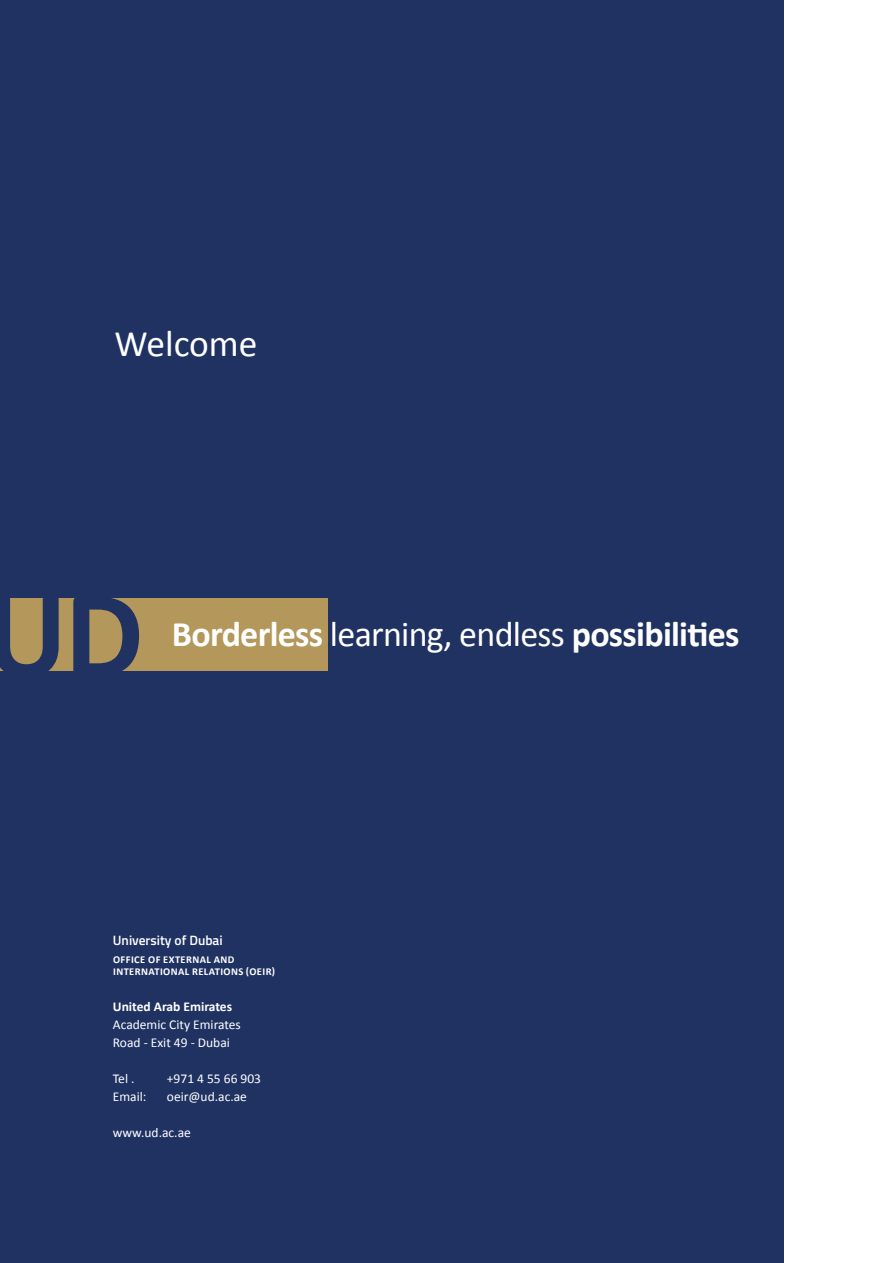
<style>
.page{position:relative;width:893px;height:1263px;background:#fff}
.page>*{position:absolute;margin:0;border:0;box-sizing:border-box;transform-origin:0 0}
.t1{font:700 125.25px "Calibri";color:#203262}
.t2{font:37.5px "Calibri";color:#fff}
.t3{font:700 36px "Calibri";letter-spacing:-.02em;color:#fff}
.t4{font:13.5px/18px "Calibri";color:#fff}
.t5{font:700 13.5px "Calibri";color:#fff}
.t6{font:600 13.5px "Titillium Web";color:#fff}
.t7{font:700 10.5px/12px "Calibri";letter-spacing:.04em;color:#fff}
.s1{font-weight:400}
</style>
<div class="page">
<div style="left:0;top:0;width:783px;height:1263px;background:#203262"></div>
<div style="left:0;top:598px;width:327px;height:72px;background:#b4975a"></div>
<h2 class="t2" style="left:114px;top:318px;width:145px">Welcome</h2>
<h1 class="t1" style="left:-15px;top:546px;width:160px">UD</h1>
<h3 class="t3" style="left:172px;top:609px;width:569px">Borderless <span class="s1">learning, endless</span> possibilities</h3>
<p class="t6" style="left:113px;top:930px;width:111px">University of Dubai</p>
<p class="t7" style="left:113px;top:953px;width:163px">OFFICE OF EXTERNAL AND<br>INTERNATIONAL RELATIONS (OEIR)</p>
<p class="t5" style="left:113px;top:997px;width:121px">United Arab Emirates</p>
<p class="t4" style="left:113px;top:1015px;width:129px">Academic City Emirates<br>Road - Exit 49 - Dubai</p>
<p class="t4" style="left:113px;top:1069px;width:23px">Tel .</p>
<p class="t4" style="left:167px;top:1069px;width:96px">+971 4 55 66 903</p>
<p class="t4" style="left:113px;top:1087px;width:35px">Email:</p>
<p class="t4" style="left:167px;top:1087px;width:82px">oeir@ud.ac.ae</p>
<p class="t4" style="left:113px;top:1123px;width:79px">www.ud.ac.ae</p>
</div>
